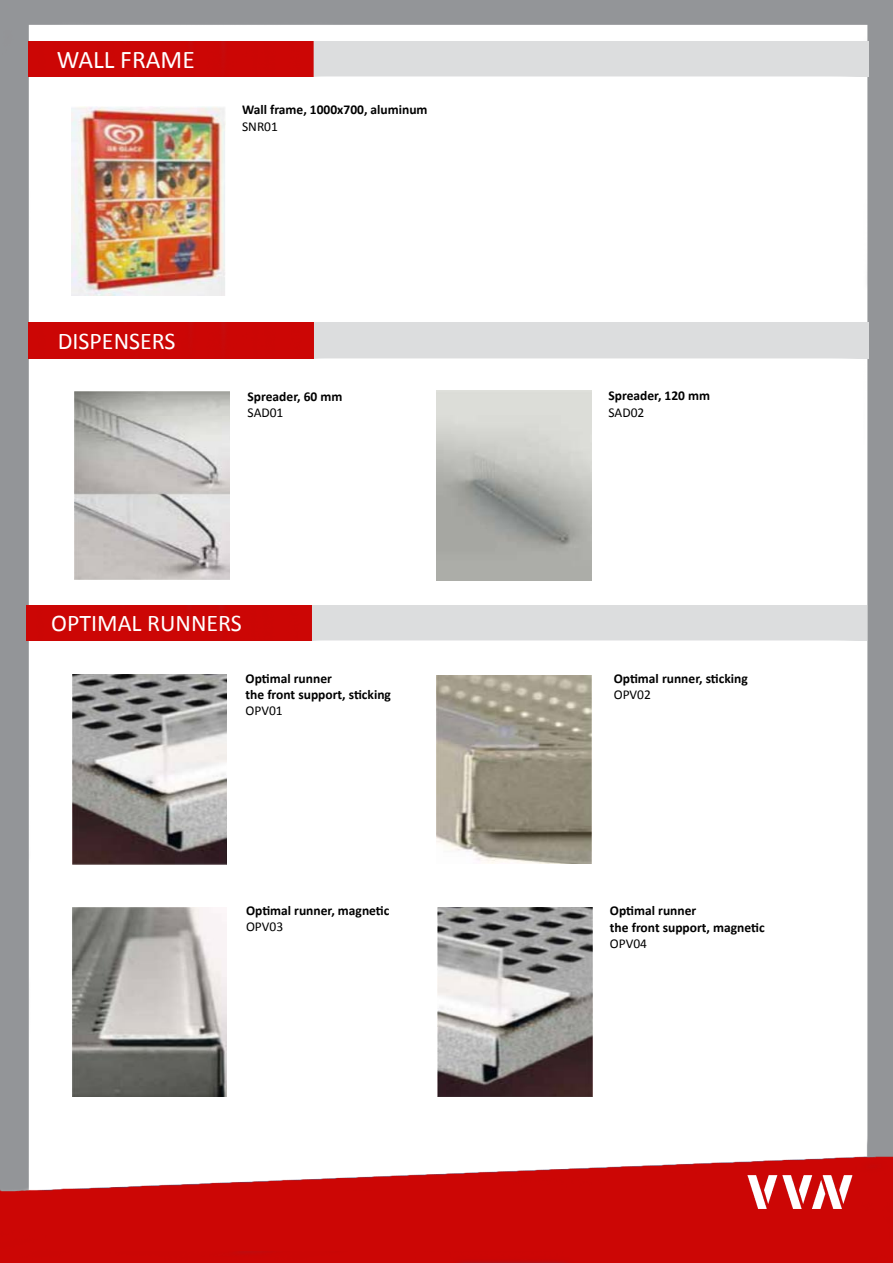
<style>
.page{position:relative;width:893px;height:1263px;background:#fff}
.page>*{position:absolute;margin:0;border:0;box-sizing:border-box;transform-origin:0 0}
.t1{font:25.5px "Calibri";color:#fff}
.t2{font:24px "Calibri";color:#fff}
.t3{font:700 13.5px/16.2px "Calibri";color:#000}
.t4{font:13.5px "Calibri";color:#000}
</style>
<div class="page">
<img style="left:0;top:0;width:893px;height:1263px">
<img style="left:29px;top:323px;width:839px;height:35px">
<img style="left:28px;top:41px;width:840px;height:36px">
<img style="left:27px;top:605px;width:839px;height:36px">
<img style="left:71px;top:106px;width:155px;height:190px">
<img style="left:75px;top:392px;width:154px;height:188px">
<img style="left:436px;top:391px;width:156px;height:189px">
<img style="left:73px;top:675px;width:154px;height:189px">
<img style="left:437px;top:675px;width:154px;height:188px">
<img style="left:73px;top:907px;width:154px;height:190px">
<img style="left:438px;top:907px;width:154px;height:190px">
<div style="left:61px;top:1191px;width:645px;height:60px;background:#cc0605"></div>
<div style="left:740px;top:1212px;width:139px;height:30px;background:#cc0605"></div>
<div style="left:51px;top:1193px;width:665px;height:58px;background:#cc0605"></div>
<div style="left:729px;top:1213px;width:160px;height:38px;background:#cc0605;border-radius:16px"></div>
<h1 class="t1" style="left:57px;top:44px;width:140px">WALL FRAME</h1>
<p class="t3" style="left:242px;top:102px;width:187px">Wall frame, 1000x700, aluminum</p>
<p class="t4" style="left:242px;top:118px;width:37px">SNR01</p>
<h2 class="t2" style="left:58px;top:325px;width:119px">DISPENSERS</h2>
<p class="t3" style="left:248px;top:388px;width:96px">Spreader, 60 mm</p>
<p class="t4" style="left:248px;top:404px;width:37px">SAD01</p>
<h2 class="t2" style="left:51px;top:608px;width:192px">OPTIMAL RUNNERS</h2>
<p class="t3" style="left:246px;top:670px;width:147px">Optimal runner<br>the front support, sticking</p>
<p class="t4" style="left:246px;top:702px;width:39px">OPV01</p>
<p class="t3" style="left:246px;top:903px;width:145px">Optimal runner, magnetic</p>
<p class="t4" style="left:246px;top:918px;width:39px">OPV03</p>
<p class="t3" style="left:608px;top:388px;width:103px">Spreader, 120 mm</p>
<p class="t4" style="left:608px;top:404px;width:37px">SAD02</p>
<p class="t3" style="left:614px;top:670px;width:136px">Optimal runner, sticking</p>
<p class="t4" style="left:614px;top:686px;width:39px">OPV02</p>
<p class="t3" style="left:610px;top:903px;width:156px">Optimal runner<br>the front support, magnetic</p>
<p class="t4" style="left:610px;top:935px;width:39px">OPV04</p>
</div>
